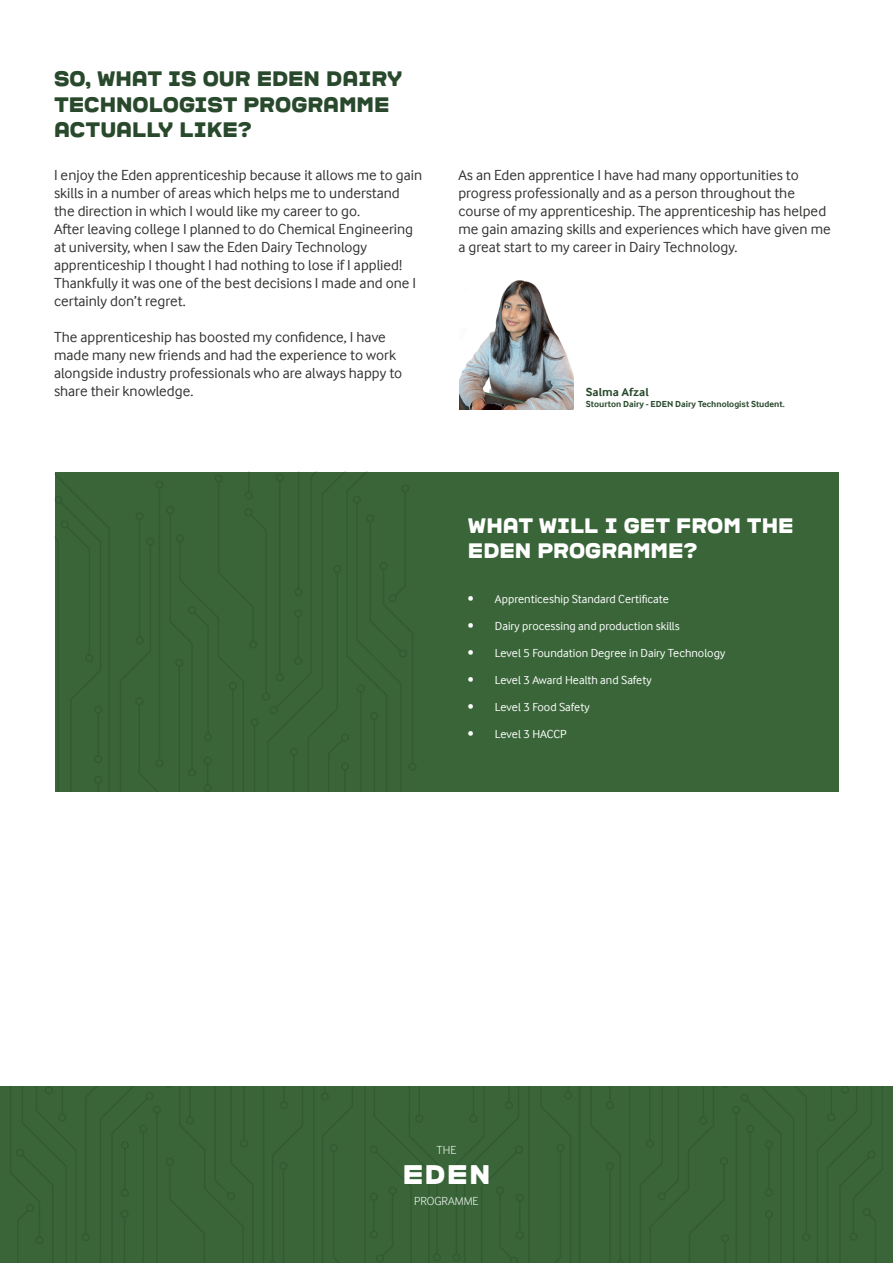
<style>
.page{position:relative;width:893px;height:1263px;background:#fff}
.page>*{position:absolute;margin:0;border:0;box-sizing:border-box;transform-origin:0 0}
.t1{font:27px "ARLASTRONG Mono";color:#fff}
.t2{font:21px/25.2px "ARLASTRONG";color:#29492d}
.t3{font:21px/25.2px "ARLASTRONG";color:#fff}
.t4{font:15px/18px "Arla Inter Face";color:#333332}
.t5{font:12px "Arla Inter Face";color:#fff}
.t6{font:300 12px "Arla Inter Face";color:#fff}
.t7{font:700 12px "Arla Inter Face";color:#29492d}
.t8{font:700 9px "Arla Inter Face";color:#29492d}
</style>
<div class="page">
<div style="left:6px;top:1086px;width:881px;height:177px;background:#396539"></div>
<div style="left:460px;top:1086px;width:113px;height:177px;background:#396539"></div>
<div style="left:55px;top:472px;width:783px;height:319px;background:#396539"></div>
<img style="left:459px;top:280px;width:115px;height:129px">
<h2 class="t2" style="left:54px;top:67px;width:350px">SO, WHAT IS OUR EDEN DAIRY<br>TECHNOLOGIST PROGRAMME<br>ACTUALLY LIKE?</h2>
<p class="t4" style="left:54px;top:166px;width:370px">I enjoy the Eden apprenticeship because it allows me to gain skills in a number of areas which helps me to understand the direction in which I would like my career to go.<br>After leaving college I planned to do Chemical Engineering at university, when I saw the Eden Dairy Technology apprenticeship I thought I had nothing to lose if I applied!<br>Thankfully it was one of the best decisions I made and one I certainly don’t regret.</p>
<p class="t4" style="left:54px;top:328px;width:350px">The apprenticeship has boosted my confidence, I have made many new friends and had the experience to work alongside industry professionals who are always happy to share their knowledge.</p>
<p class="t4" style="left:458px;top:166px;width:374px">As an Eden apprentice I have had many opportunities to progress professionally and as a person throughout the course of my apprenticeship. The apprenticeship has helped me gain amazing skills and experiences which have given me a great start to my career in Dairy Technology.</p>
<p class="t7" style="left:586px;top:385px;width:64px">Salma Afzal</p>
<p class="t8" style="left:586px;top:399px;width:200px">Stourton Dairy - EDEN Dairy Technologist Student.</p>
<h2 class="t3" style="left:468px;top:514px;width:324px">WHAT WILL I GET FROM THE<br>EDEN PROGRAMME?</h2>
<p class="t5" style="left:468px;top:593px;width:203px">• Apprenticeship Standard Certificate</p>
<p class="t5" style="left:468px;top:620px;width:213px">• Dairy processing and production skills</p>
<p class="t5" style="left:468px;top:647px;width:259px">• Level 5 Foundation Degree in Dairy Technology</p>
<p class="t5" style="left:468px;top:674px;width:185px">• Level 3 Award Health and Safety</p>
<p class="t5" style="left:468px;top:701px;width:123px">• Level 3 Food Safety</p>
<p class="t5" style="left:468px;top:728px;width:100px">• Level 3 HACCP</p>
<p class="t6" style="left:436px;top:1143px;width:22px">THE</p>
<h1 class="t1" style="left:403px;top:1161px;width:89px">EDEN</h1>
<p class="t6" style="left:414px;top:1194px;width:66px">PROGRAMME</p>
</div>
